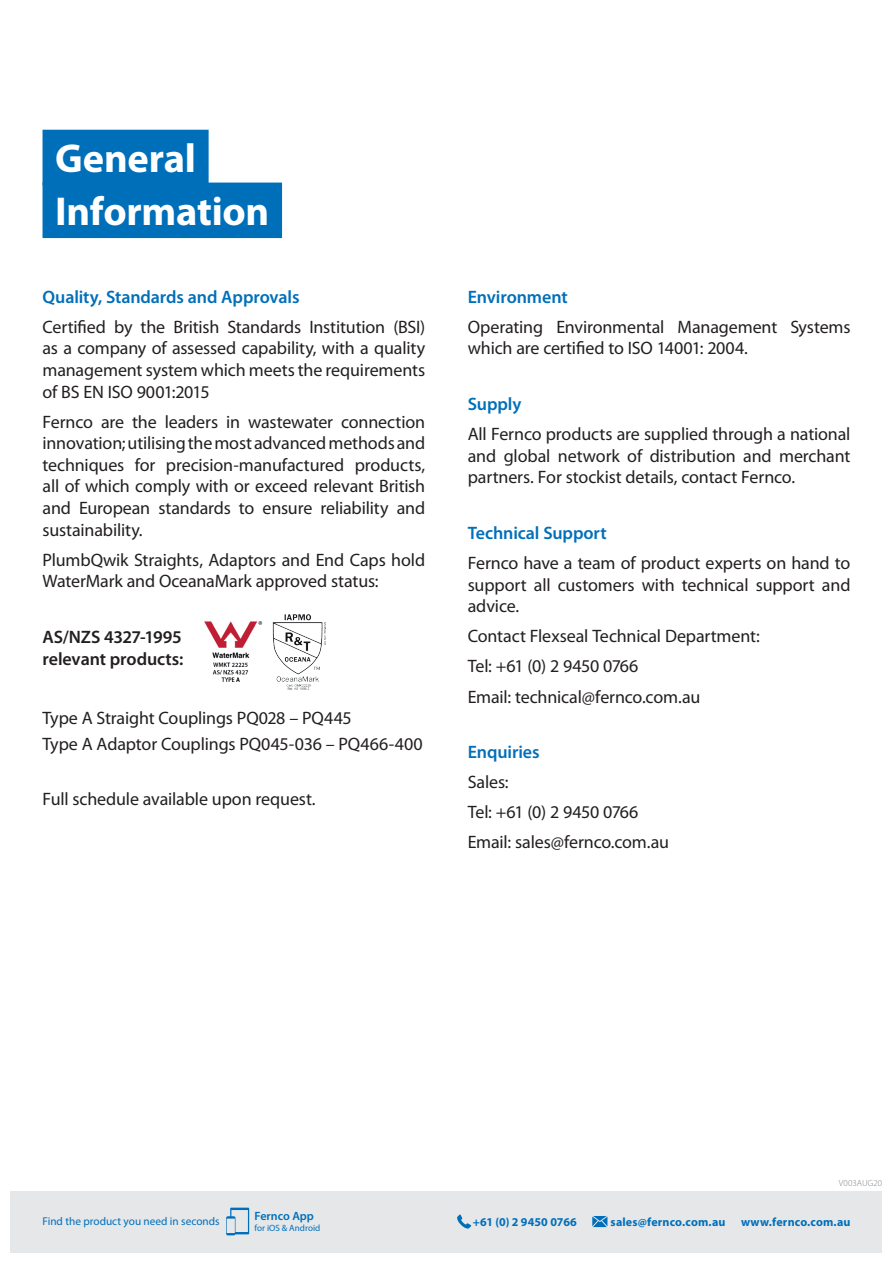
<style>
.page{position:relative;width:893px;height:1263px;background:#fff}
.page>*{position:absolute;margin:0;border:0;box-sizing:border-box;transform-origin:0 0}
.t1{font:700 40.5px/52.8px "Myriad Pro";letter-spacing:-.01em;color:#fff}
.t2{font:18px/21.6px "Myriad Pro";letter-spacing:-.01em;color:#231f20}
.t3{font:600 18px "Myriad Pro";letter-spacing:-.005em;color:#006fba}
.t4{font:600 18px/21.6px "Myriad Pro";letter-spacing:-.005em;color:#231f20}
.t5{font:700 12px "Myriad Pro";letter-spacing:.01em;color:#006fba}
.t6{font:600 12px "Myriad Pro";color:#006fba}
.t7{font:11.25px "Myriad Pro";color:#006fba}
.t8{font:9.15px "Myriad Pro";color:#006fba}
.t9{font:300 9px "Myriad Pro";letter-spacing:.005em;color:#808285}
</style>
<div class="page">
<div style="left:11px;top:1191px;width:871px;height:61px;background:#e6e7e9"></div>
<svg style="left:457px;top:1214px;width:14px;height:14px"></svg>
<svg style="left:592px;top:1216px;width:15px;height:11px"></svg>
<svg style="left:226px;top:1207px;width:23px;height:28px"></svg>
<div style="left:43px;top:130px;width:166px;height:55px;background:#006fba"></div>
<div style="left:43px;top:183px;width:239px;height:55px;background:#006fba"></div>
<img style="left:204px;top:621px;width:59px;height:61px">
<img style="left:272px;top:614px;width:54px;height:76px">
<h1 class="t1" style="left:55px;top:131px;width:215px">General<br>Information</h1>
<p class="t3" style="left:43px;top:285px;width:259px">Quality, Standards and Approvals</p>
<p class="t2" style="left:43px;top:316px;width:384px;text-align:justify">Certified by the British Standards Institution (BSI) as a company of assessed capability, with a quality management system which meets the requirements of BS EN ISO 9001:2015</p>
<p class="t2" style="left:43px;top:411px;width:384px;text-align:justify">Fernco are the leaders in wastewater connection innovation; utilising the most advanced methods and techniques for precision-manufactured products, all of which comply with or exceed relevant British and European standards to ensure reliability and sustainability.</p>
<p class="t2" style="left:43px;top:549px;width:384px">PlumbQwik Straights, Adaptors and End Caps hold<br>WaterMark and OceanaMark approved status:</p>
<p class="t4" style="left:43px;top:626px;width:142px">AS/NZS 4327-1995 relevant products:</p>
<p class="t2" style="left:43px;top:705px;width:382px;line-height:25.5px">Type A Straight Couplings PQ028 – PQ445<br>Type A Adaptor Couplings PQ045-036 – PQ466-400</p>
<p class="t2" style="left:43px;top:788px;width:275px">Full schedule available upon request.</p>
<p class="t3" style="left:468px;top:285px;width:102px">Environment</p>
<p class="t2" style="left:468px;top:316px;width:384px">Operating Environmental Management Systems which are certified to ISO 14001: 2004.</p>
<p class="t3" style="left:468px;top:392px;width:55px">Supply</p>
<p class="t2" style="left:468px;top:423px;width:384px;text-align:justify">All Fernco products are supplied through a national and global network of distribution and merchant partners. For stockist details, contact Fernco.</p>
<p class="t3" style="left:468px;top:521px;width:140px">Technical Support</p>
<p class="t2" style="left:468px;top:552px;width:384px;text-align:justify">Fernco have a team of product experts on hand to support all customers with technical support and advice.</p>
<p class="t2" style="left:468px;top:621px;width:294px;line-height:30.2px">Contact Flexseal Technical Department:<br>Tel: +61 (0) 2 9450 0766<br>Email: technical@fernco.com.au</p>
<p class="t3" style="left:468px;top:741px;width:73px">Enquiries</p>
<p class="t2" style="left:468px;top:767px;width:203px;line-height:30.2px">Sales:<br>Tel: +61 (0) 2 9450 0766<br>Email: sales@fernco.com.au</p>
<p class="t7" style="left:43px;top:1214px;width:179px">Find the product you need in seconds</p>
<p class="t6" style="left:255px;top:1208px;width:61px">Fernco App</p>
<p class="t8" style="left:255px;top:1222px;width:67px">for iOS &amp; Android</p>
<p class="t9" style="left:839px;top:1177px;width:45px">V003AUG20</p>
<p class="t5" style="left:473px;top:1214px;width:106px">+61 (0) 2 9450 0766</p>
<p class="t5" style="left:611px;top:1214px;width:116px">sales@fernco.com.au</p>
<p class="t5" style="left:741px;top:1214px;width:111px">www.fernco.com.au</p>
</div>
